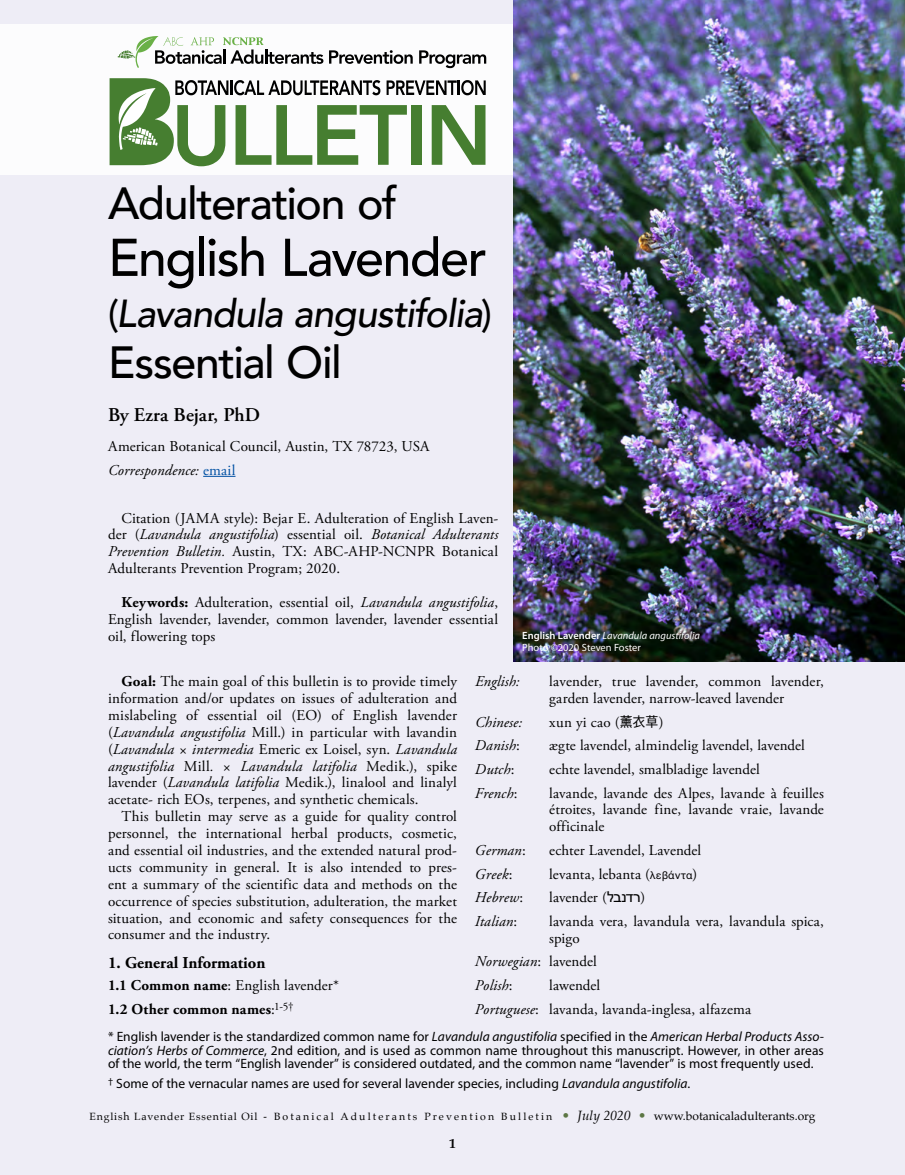
<style>
.page{position:relative;width:905px;height:1175px;background:#fff}
.page>*{position:absolute;margin:0;border:0;box-sizing:border-box;transform-origin:0 0}
.t1{font:500 52.5px "Avenir";letter-spacing:-.03em;color:#000}
.t2{font:500 45px "Avenir";letter-spacing:-.03em;color:#000}
.t3{font:italic 500 39px "Avenir";letter-spacing:-.025em;color:#000}
.t4{font:600 19.5px "Adobe Garamond Pro";letter-spacing:.01em;color:#000}
.t5{font:700 16.5px "Adobe Garamond Pro";color:#000}
.t6{font:15px/16.8px "Adobe Garamond Pro";letter-spacing:.005em;color:#000;text-align:justify}
.t7{font:italic 15px/23.7px "Adobe Garamond Pro";letter-spacing:.005em;color:#000}
.t8{font:700 15px/23.7px "Adobe Garamond Pro";letter-spacing:.01em;color:#000}
.t9{font:13.5px/13.5px "Myriad Pro";letter-spacing:.005em;color:#000;text-align:justify}
.t10{font:700 13.5px "Palatino";color:#000}
.t11{font:10.5px "Palatino";letter-spacing:.2em;color:#000}
.t12{font:10.5px/12px "Myriad Pro";color:#fff}
.s1{font-style:normal}
.s2{font-style:italic}
.s3{color:#0050a3}
.s4{font-weight:700}
.s5{font-weight:600}
.s6{font-weight:400}
.s7{font-family:"Apple SD Gothic Neo"}
.s8{font-family:"Arial Hebrew"}
.s9{font-size:13.5px;color:#5c7644}
.s10{font-style:italic;font-size:13.5px}
.s11{font-size:12px}
</style>
<div class="page">
<div style="left:0;top:0;width:904px;height:1174px;background:#eeedf6"></div>
<div style="left:0;top:25px;width:904px;height:150px;background:#fff"></div>
<hr style="left:203px;top:476px;width:32px;height:1px;background:#0050a3">
<svg style="left:329px;top:50px;width:84px;height:14px"></svg>
<svg style="left:419px;top:50px;width:67px;height:18px"></svg>
<svg style="left:118px;top:36px;width:205px;height:32px"></svg>
<svg style="left:235px;top:105px;width:172px;height:60px"></svg>
<div style="left:411px;top:105px;width:10px;height:60px;background:#467e30"></div>
<svg style="left:431px;top:105px;width:54px;height:60px"></svg>
<hr style="left:230px;top:80px;width:3px;height:15px;background:#000">
<svg style="left:234px;top:80px;width:146px;height:15px"></svg>
<svg style="left:386px;top:80px;width:99px;height:15px"></svg>
<svg style="left:110px;top:78px;width:118px;height:88px"></svg>
<img style="left:513px;top:0;width:391px;height:661px">
<h2 class="t2" style="left:108px;top:164px;width:290px">Adulteration of</h2>
<h1 class="t1" style="left:108px;top:212px;width:380px">English Lavender</h1>
<h3 class="t3" style="left:108px;top:290px;width:385px"><span class="s1">(</span>Lavandula angustifolia<span class="s1">)</span></h3>
<h2 class="t2" style="left:108px;top:323px;width:235px">Essential Oil</h2>
<h3 class="t4" style="left:108px;top:403px;width:154px">By Ezra Bejar, PhD</h3>
<p class="t6" style="left:108px;top:435px;width:323px;line-height:23.7px">American Botanical Council, Austin, TX 78723, USA<br><span class="s2">Correspondence:</span> <span class="s3">email</span></p>
<p class="t6" style="left:108px;top:510px;width:392px;text-indent:14px">Citation (JAMA style): Bejar E. Adulteration of English Laven&shy;der (<span class="s2">Lavandula angustifolia</span>) essential oil. <span class="s2">Botanical Adulterants Prevention Bulletin.</span> Austin, TX: ABC-AHP-NCNPR Botanical Adulterants Prevention Program; 2020.</p>
<p class="t6" style="left:108px;top:594px;width:391px;text-indent:14px"><span class="s4">Keywords:</span> Adulteration, essential oil, <span class="s2">Lavandula angustifolia</span>, English lavender, lavender, common lavender, lavender essential oil, flowering tops</p>
<p class="t12" style="left:522px;top:629px;width:179px"><span class="s5">English Lavender</span> <span class="s2">Lavandula angustifolia<br></span>Photo ©2020 Steven Foster</p>
<p class="t6" style="left:108px;top:673px;width:350px;text-indent:14px"><span class="s4">Goal:</span> The main goal of this bulletin is to provide timely information and/or updates on issues of adulteration and mislabeling of essential oil (EO) of English lavender (<span class="s2">Lavandula angustifolia</span> Mill.) in particular with lavandin (<span class="s2">Lavandula</span> × <span class="s2">intermedia</span> Emeric ex Loisel, syn. <span class="s2">Lavandula angustifolia</span> Mill<span class="s2">.</span> × <span class="s2">Lavandula latifolia</span> Medik.), spike lavender (<span class="s2">Lavandula latifolia</span> Medik.), linalool and linalyl acetate- rich EOs, terpenes, and synthetic chemicals.</p>
<p class="t6" style="left:108px;top:808px;width:350px;text-indent:14px">This bulletin may serve as a guide for quality control personnel, the international herbal products, cosmetic, and essential oil industries, and the extended natural prod&shy;ucts community in general. It is also intended to pres&shy;ent a summary of the scientific data and methods on the occurrence of species substitution, adulteration, the market situation, and economic and safety consequences for the consumer and the industry.</p>
<p class="t5" style="left:108px;top:953px;width:159px">1. General Information</p>
<p class="t8" style="left:108px;top:973px;width:232px">1.1 Common name<span class="s6">: English lavender*<br></span>1.2 Other common names<span class="s6">:</span><sup>1-5†</sup></p>
<p class="t7" style="left:475px;top:670px;width:46px">English:</p>
<p class="t6" style="left:549px;top:673px;width:276px">lavender, true lavender, common lavender, garden lavender, narrow-leaved lavender</p>
<p class="t7" style="left:475px;top:710px;width:49px">Chinese:</p>
<p class="t6" style="left:549px;top:714px;width:116px">xun yi cao (<span class="s7">薰衣草</span>)</p>
<p class="t7" style="left:475px;top:734px;width:46px">Danish<span class="s1">:</span></p>
<p class="t6" style="left:549px;top:737px;width:257px">ægte lavendel, almindelig lavendel, lavendel</p>
<p class="t7" style="left:475px;top:757px;width:41px">Dutch<span class="s1">:</span></p>
<p class="t6" style="left:549px;top:761px;width:212px">echte lavendel, smalbladige lavendel</p>
<p class="t7" style="left:475px;top:781px;width:44px">French<span class="s1">:</span></p>
<p class="t6" style="left:549px;top:785px;width:276px">lavande, lavande des Alpes, lavande à feuilles étroites, lavande fine, lavande vraie, lavande officinale</p>
<p class="t7" style="left:475px;top:838px;width:52px">German<span class="s1">:</span></p>
<p class="t6" style="left:549px;top:842px;width:153px">echter Lavendel, Lavendel</p>
<p class="t7" style="left:475px;top:862px;width:39px">Greek<span class="s1">:</span></p>
<p class="t6" style="left:549px;top:866px;width:102px">levanta, lebanta (</p>
<p class="t6" style="left:692px;top:866px;width:6px">)</p>
<p class="t7" style="left:475px;top:886px;width:50px">Hebrew<span class="s1">:</span></p>
<p class="t6" style="left:549px;top:889px;width:97px">lavender ( <span class="s8">רדנבל</span> (</p>
<p class="t7" style="left:475px;top:909px;width:44px">Italian<span class="s1">:</span></p>
<p class="t6" style="left:549px;top:913px;width:276px">lavanda vera, lavandula vera, lavandula spica, spigo</p>
<p class="t7" style="left:475px;top:950px;width:123px">Norwegian<span class="s1">: lavendel<br></span>Polish<span class="s1">:</span></p>
<p class="t6" style="left:475px;top:974px;width:278px;line-height:23.7px;text-indent:74px">lawendel<br><span class="s2">Portuguese</span>: lavanda, lavanda-inglesa, alfazema</p>
<p class="t9" style="left:108px;top:1030px;width:717px">* English lavender is the standardized common name for <span class="s2">Lavandula angustifolia</span> specified in the <span class="s2">American Herbal Products Asso&shy;ciation’s Herbs of Commerce</span>, 2nd edition, and is used as common name throughout this manuscript. However, in other areas of the world, the term “English lavender” is considered outdated, and the common name “lavender” is most frequently used.</p>
<p class="t9" style="left:108px;top:1077px;width:583px"><sup>†</sup> Some of the vernacular names are used for several lavender species, including <span class="s2">Lavandula angustifolia</span>.</p>
<p class="t11" style="left:89px;top:1107px;width:727px">English Lavender Essential Oil - Botanical Adulterants Prevention Bulletin <span class="s9">•</span> <span class="s10">July 2020</span> <span class="s9">•</span> <span class="s11">www.botanicaladulterants.org</span></p>
<p class="t10" style="left:449px;top:1132px;width:8px">1</p>
</div>
